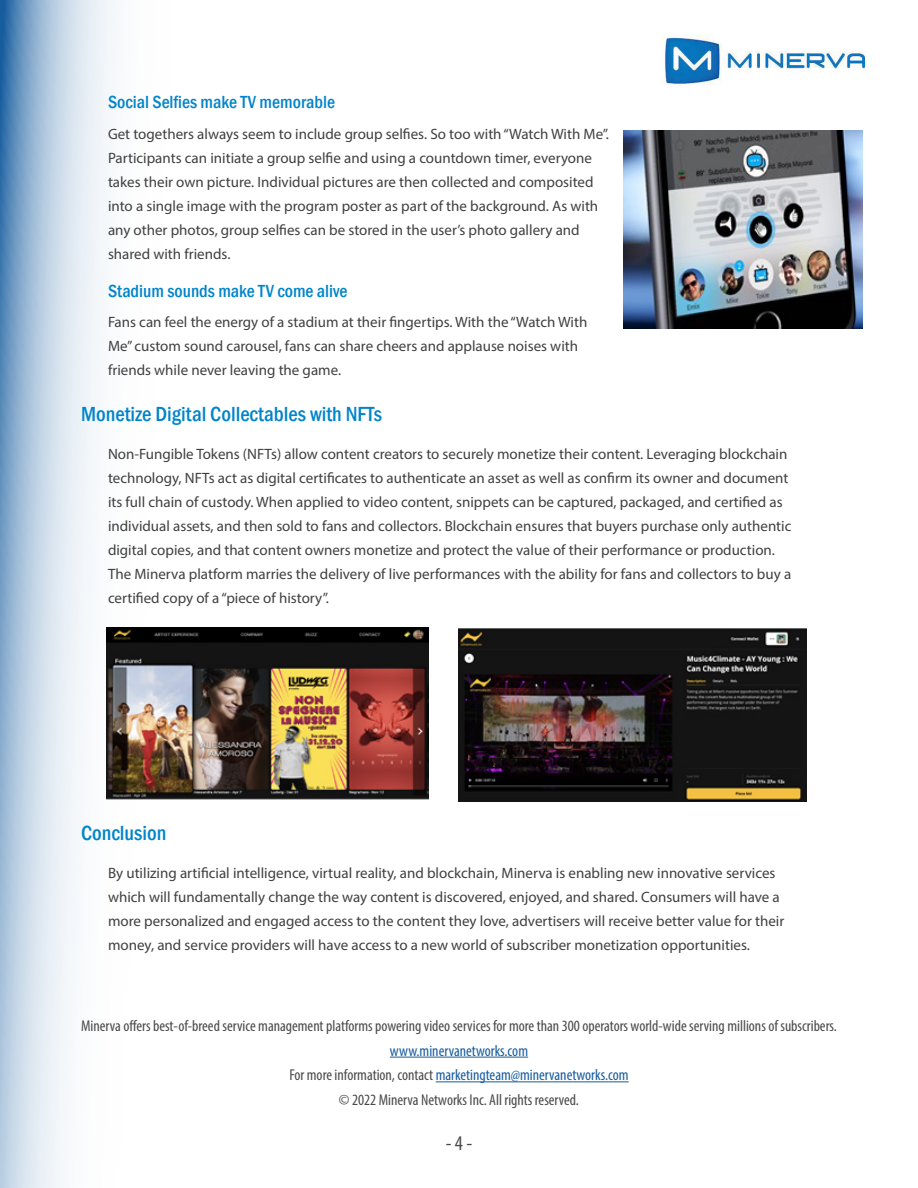
<style>
.page{position:relative;width:918px;height:1188px;background:#fff}
.page>*{position:absolute;margin:0;border:0;box-sizing:border-box;transform-origin:0 0}
.t1{font:500 condensed 21px "Franklin Gothic";color:#0084ca}
.t2{font:condensed 21px "Myriad Pro";color:#4a4a4a}
.t3{font:500 condensed 18px "Franklin Gothic";color:#0084ca}
.t4{font:condensed 15.75px/24.8px "Myriad Pro";color:#4a4a4a;text-align:center}
.t5{font:15px/24px "Myriad Pro";color:#404040}
.s1{color:#175d9e}
</style>
<div class="page">
<svg style="left:0;top:0;width:236px;height:1188px"></svg>
<img style="left:662px;top:34px;width:204px;height:51px">
<hr style="left:390px;top:1057px;width:138px;height:1px;background:#175d9e">
<hr style="left:436px;top:1081px;width:193px;height:1px;background:#175d9e">
<img style="left:107px;top:627px;width:322px;height:172px">
<img style="left:458px;top:628px;width:348px;height:173px">
<img style="left:623px;top:131px;width:240px;height:197px">
<p class="t3" style="left:108px;top:90px;width:229px">Social Selfies make TV memorable</p>
<p class="t5" style="left:108px;top:122px;width:503px">Get togethers always seem to include group selfies. So too with “Watch With Me”.<br>Participants can initiate a group selfie and using a countdown timer, everyone takes their own picture. Individual pictures are then collected and composited into a single image with the program poster as part of the background. As with any other photos, group selfies can be stored in the user’s photo gallery and shared with friends.</p>
<p class="t3" style="left:108px;top:279px;width:241px">Stadium sounds make TV come alive</p>
<p class="t5" style="left:108px;top:310px;width:481px">Fans can feel the energy of a stadium at their fingertips. With the “Watch With<br>Me” custom sound carousel, fans can share cheers and applause noises with friends while never leaving the game.</p>
<h1 class="t1" style="left:81px;top:400px;width:303px">Monetize Digital Collectables with NFTs</h1>
<p class="t5" style="left:108px;top:441px;width:685px">Non-Fungible Tokens (NFTs) allow content creators to securely monetize their content. Leveraging blockchain technology, NFTs act as digital certificates to authenticate an asset as well as confirm its owner and document its full chain of custody. When applied to video content, snippets can be captured, packaged, and certified as individual assets, and then sold to fans and collectors. Blockchain ensures that buyers purchase only authentic digital copies, and that content owners monetize and protect the value of their performance or production.<br>The Minerva platform marries the delivery of live performances with the ability for fans and collectors to buy a certified copy of a “piece of history”.</p>
<h1 class="t1" style="left:81px;top:820px;width:87px">Conclusion</h1>
<p class="t5" style="left:108px;top:861px;width:678px">By utilizing artificial intelligence, virtual reality, and blockchain, Minerva is enabling new innovative services which will fundamentally change the way content is discovered, enjoyed, and shared. Consumers will have a more personalized and engaged access to the content they love, advertisers will receive better value for their money, and service providers will have access to a new world of subscriber monetization opportunities.</p>
<p class="t4" style="left:81px;top:1013px;width:757px">Minerva offers best-of-breed service management platforms powering video services for more than 300 operators world-wide serving millions of subscribers.</p>
<p class="t4" style="left:289px;top:1038px;width:341px"><span class="s1">www.minervanetworks.com<br></span>For more information, contact <span class="s1">marketingteam@minervanetworks.com </span>© 2022 Minerva Networks Inc. All rights reserved.</p>
<h1 class="t2" style="left:446px;top:1130px;width:28px">- 4 -</h1>
</div>
